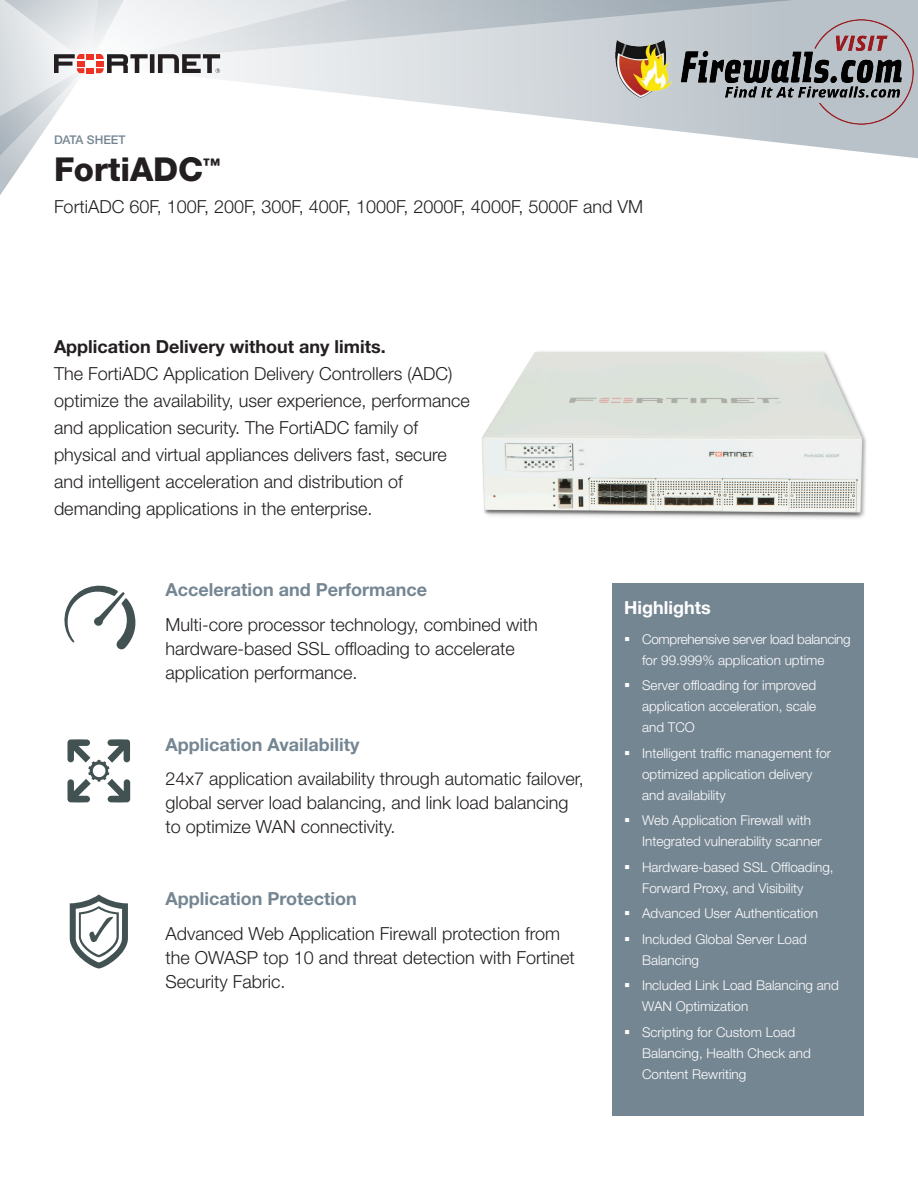
<style>
.page{position:relative;width:918px;height:1188px;background:#fff}
.page>*{position:absolute;margin:0;border:0;box-sizing:border-box;transform-origin:0 0}
.t1{font:800 33px "Helvetica Neue LT Std";letter-spacing:-.005em;color:#231f20}
.t2{font:300 18px/24px "Helvetica Neue LT Std";color:#231f20}
.t3{font:300 18px/27px "Helvetica Neue LT Pro";color:#231f20}
.t4{font:700 18px "Helvetica Neue LT Std";color:#758693}
.t5{font:700 18px "Helvetica Neue LT Pro";color:#231f20}
.t6{font:700 18px "Helvetica Neue LT Std";color:#fff}
.t7{font:300 13.5px/21px "Helvetica Neue LT Std";color:#fff}
.t8{font:300 13.5px/21px "Helvetica Neue LT Std";letter-spacing:-.02em;color:#fff}
.t9{font:500 12px "Helvetica Neue LT Std";color:#758693}
</style>
<div class="page">
<svg style="left:220px;top:65px;width:698px;height:94px"></svg>
<svg style="left:220px;top:0;width:698px;height:65px;background:#cbd1d6"></svg>
<svg style="left:0;top:0;width:220px;height:195px"></svg>
<div style="left:612px;top:584px;width:252px;height:532px;background:#758693"></div>
<img style="left:482px;top:351px;width:385px;height:168px">
<svg style="left:64px;top:585px;width:72px;height:64px"></svg>
<svg style="left:68px;top:739px;width:62px;height:63px"></svg>
<svg style="left:70px;top:895px;width:58px;height:73px"></svg>
<img style="left:616px;top:20px;width:298px;height:105px">
<p class="t9" style="left:54px;top:132px;width:73px">DATA SHEET</p>
<h1 class="t1" style="left:54px;top:150px;width:168px">FortiADC<sup>™</sup></h1>
<h2 class="t3" style="left:54px;top:192px;width:591px">FortiADC 60F, 100F, 200F, 300F, 400F, 1000F, 2000F, 4000F, 5000F and VM</h2>
<h2 class="t5" style="left:54px;top:336px;width:333px">Application Delivery without any limits.</h2>
<p class="t3" style="left:54px;top:360px;width:417px">The FortiADC Application Delivery Controllers (ADC) optimize the availability, user experience, performance and application security. The FortiADC family of physical and virtual appliances delivers fast, secure and intelligent acceleration and distribution of demanding applications in the enterprise.</p>
<h2 class="t4" style="left:166px;top:579px;width:263px">Acceleration and Performance</h2>
<h2 class="t2" style="left:166px;top:612px;width:374px">Multi-core processor technology, combined with hardware-based SSL offloading to accelerate application performance.</h2>
<h2 class="t4" style="left:166px;top:733px;width:195px">Application Availability</h2>
<h2 class="t2" style="left:166px;top:766px;width:420px">24x7 application availability through automatic failover, global server load balancing, and link load balancing to optimize WAN connectivity.</h2>
<h2 class="t4" style="left:166px;top:887px;width:193px">Application Protection</h2>
<h2 class="t2" style="left:166px;top:921px;width:411px">Advanced Web Application Firewall protection from the OWASP top 10 and threat detection with Fortinet<br>Security Fabric.</h2>
<h2 class="t6" style="left:624px;top:596px;width:88px">Highlights</h2>
<p class="t8" style="left:642px;top:628px;width:210px;text-indent:-18px">▪ Comprehensive server load balancing for 99.999% application uptime</p>
<p class="t7" style="left:642px;top:675px;width:176px;text-align:justify;text-indent:-18px">▪ Server offloading for improved application acceleration, scale and TCO</p>
<p class="t7" style="left:642px;top:742px;width:191px;text-indent:-18px">▪ Intelligent traffic management for optimized application delivery and availability</p>
<p class="t7" style="left:642px;top:810px;width:181px;text-indent:-18px">▪ Web Application Firewall with<br>Integrated vulnerability scanner</p>
<p class="t7" style="left:642px;top:856px;width:193px;text-indent:-18px">▪ Hardware-based SSL Offloading,<br>Forward Proxy, and Visibility</p>
<p class="t7" style="left:624px;top:903px;width:196px">▪ Advanced User Authentication</p>
<p class="t7" style="left:642px;top:928px;width:166px;text-indent:-18px">▪ Included Global Server Load<br>Balancing</p>
<p class="t7" style="left:642px;top:975px;width:198px;text-indent:-18px">▪ Included Link Load Balancing and<br>WAN Optimization</p>
<p class="t7" style="left:642px;top:1021px;width:170px;text-indent:-18px">▪ Scripting for Custom Load<br>Balancing, Health Check and<br>Content Rewriting</p>
</div>
